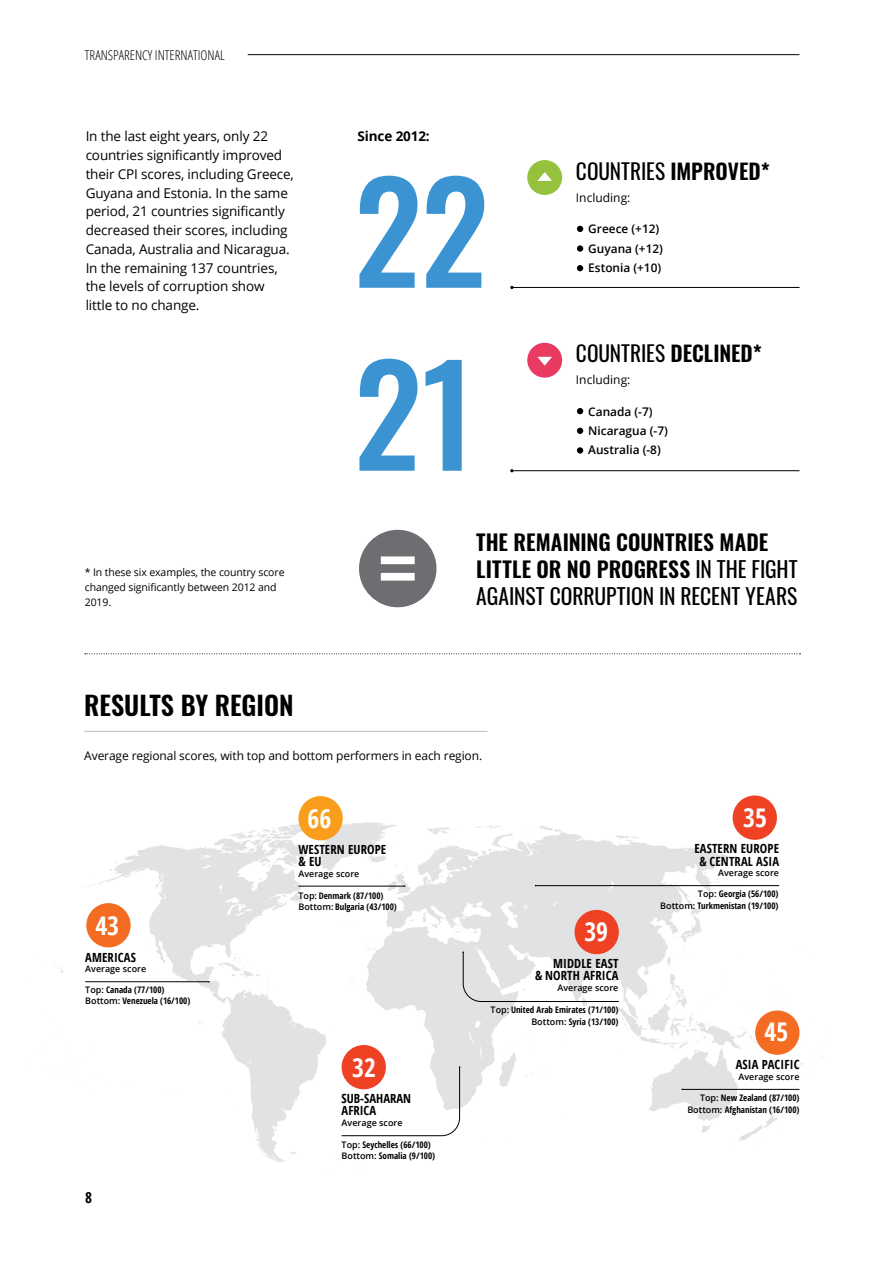
<style>
.page{position:relative;width:893px;height:1263px;background:#fff}
.page>*{position:absolute;margin:0;border:0;box-sizing:border-box;transform-origin:0 0}
.t1{font:500 136.8px/183px "Oswald";color:#3b94d1}
.t2{font:600 26.1px "Oswald";color:#000}
.t3{font:700 25.8px "Open Sans Condensed";color:#fff}
.t4{font:600 21.6px/27px "Oswald";letter-spacing:.005em;color:#000}
.t5{font:21.45px "Oswald";color:#000}
.t6{font:700 15px "Open Sans Condensed";color:#000}
.t7{font:13.5px/18.8px "Open Sans";letter-spacing:-.01em;color:#000}
.t8{font:300 condensed 13.5px "Open Sans";color:#000}
.t9{font:700 13.5px "Open Sans";letter-spacing:-.01em;color:#000}
.t10{font:700 12.6px/12.3px "Open Sans Condensed";letter-spacing:.01em;color:#000}
.t11{font:12px "Open Sans";letter-spacing:-.01em;color:#000}
.t12{font:600 11.85px/19.4px "Open Sans";color:#000}
.t13{font:10.5px/15px "Open Sans";letter-spacing:-.01em;color:#000}
.t14{font:700 9px/11.2px "Open Sans Condensed";color:#000}
.t15{font:600 9px "Open Sans";color:#000}
.s1{font-weight:600}
.s2{font-weight:400}
.s3{font-family:"Open Sans";font-weight:600}
</style>
<div class="page">
<img style="left:54px;top:796px;width:769px;height:366px">
<hr style="left:84px;top:731px;width:403px;height:1px;background:#bcbec0">
<svg style="left:85px;top:653px;width:715px;height:1px"></svg>
<hr style="left:512px;top:287px;width:287px;height:1px;background:#000">
<hr style="left:512px;top:470px;width:287px;height:1px;background:#000">
<div style="left:527px;top:160px;width:35px;height:35px;background:#95c13d;border-radius:50%"></div>
<svg style="left:537px;top:172px;width:15px;height:9px"></svg>
<div style="left:527px;top:343px;width:35px;height:35px;background:#e93a62;border-radius:50%"></div>
<svg style="left:537px;top:357px;width:15px;height:9px"></svg>
<div style="left:359px;top:530px;width:77px;height:77px;background:#6d6e71;border-radius:50%"></div>
<div style="left:381px;top:556px;width:34px;height:8px;background:#fff"></div>
<div style="left:381px;top:573px;width:34px;height:8px;background:#fff"></div>
<svg style="left:577px;top:226px;width:6px;height:6px"></svg>
<svg style="left:577px;top:408px;width:6px;height:6px"></svg>
<div style="left:577px;top:245px;width:6px;height:7px;background:#000;border-radius:50%"></div>
<svg style="left:577px;top:428px;width:6px;height:6px"></svg>
<div style="left:577px;top:447px;width:6px;height:7px;background:#000;border-radius:50%"></div>
<svg style="left:577px;top:265px;width:6px;height:6px"></svg>
<hr style="left:298px;top:886px;width:107px;height:1px;background:#000">
<svg style="left:341px;top:1066px;width:119px;height:70px"></svg>
<svg style="left:462px;top:951px;width:157px;height:51px"></svg>
<hr style="left:682px;top:1089px;width:117px;height:1px;background:#000">
<hr style="left:536px;top:885px;width:243px;height:1px;background:#000">
<hr style="left:85px;top:981px;width:124px;height:1px;background:#000">
<div style="left:86px;top:903px;width:45px;height:44px;background:#f36c21;border-radius:50%"></div>
<div style="left:574px;top:910px;width:45px;height:44px;background:#ef4123;border-radius:50%"></div>
<div style="left:298px;top:796px;width:45px;height:44px;background:#f99d1c;border-radius:50%"></div>
<div style="left:733px;top:795px;width:44px;height:45px;background:#ef4123;border-radius:50%"></div>
<div style="left:755px;top:1010px;width:44px;height:45px;background:#f36c21;border-radius:50%"></div>
<div style="left:342px;top:1045px;width:44px;height:44px;background:#ef4123;border-radius:50%"></div>
<hr style="left:248px;top:54px;width:551px;height:1px;background:#000">
<p class="t8" style="left:85px;top:46px;width:141px">TRANSPARENCY INTERNATIONAL</p>
<p class="t7" style="left:86px;top:127px;width:210px">In the last eight years, only 22 countries significantly improved their CPI scores, including Greece,<br>Guyana and Estonia. In the same period, 21 countries significantly decreased their scores, including<br>Canada, Australia and Nicaragua.<br>In the remaining 137 countries, the levels of corruption show little to no change.</p>
<p class="t13" style="left:85px;top:564px;width:201px">* In these six examples, the country score changed significantly between 2012 and<br>2019.</p>
<p class="t9" style="left:358px;top:127px;width:74px">Since 2012:</p>
<h1 class="t1" style="left:354px;top:149px;width:136px">22<br>21</h1>
<h3 class="t5" style="left:576px;top:152px;width:195px">COUNTRIES <span class="s1">IMPROVED*</span></h3>
<p class="t11" style="left:576px;top:189px;width:56px">Including:</p>
<p class="t12" style="left:588px;top:219px;width:76px">Greece (+12)<br>Guyana (+12)<br>Estonia (+10)</p>
<h3 class="t5" style="left:576px;top:335px;width:187px">COUNTRIES <span class="s1">DECLINED*</span></h3>
<p class="t11" style="left:576px;top:371px;width:56px">Including:</p>
<p class="t12" style="left:588px;top:401px;width:81px">Canada (-7)<br>Nicaragua (-7)<br>Australia (-8)</p>
<h3 class="t4" style="left:476px;top:530px;width:323px">THE REMAINING COUNTRIES MADE<br>LITTLE OR NO PROGRESS <span class="s2">IN THE FIGHT<br>AGAINST CORRUPTION IN RECENT YEARS</span></h3>
<h2 class="t2" style="left:84px;top:691px;width:211px">RESULTS BY REGION</h2>
<p class="t11" style="left:84px;top:747px;width:399px">Average regional scores, with top and bottom performers in each region.</p>
<h3 class="t3" style="left:307px;top:801px;width:25px">66</h3>
<h3 class="t3" style="left:743px;top:800px;width:25px">35</h3>
<p class="t10" style="left:298px;top:843px;width:89px">WESTERN EUROPE &amp; EU</p>
<p class="t15" style="left:298px;top:868px;width:62px">Average score</p>
<p class="t14" style="left:298px;top:890px;width:100px"><span class="s3">Top:</span> Denmark (87/100)<br><span class="s3">Bottom:</span> Bulgaria (43/100)</p>
<h3 class="t3" style="left:95px;top:908px;width:25px">43</h3>
<h3 class="t3" style="left:584px;top:914px;width:25px">39</h3>
<p class="t10" style="left:85px;top:951px;width:52px">AMERICAS</p>
<p class="t15" style="left:85px;top:963px;width:62px">Average score</p>
<p class="t14" style="left:85px;top:984px;width:107px"><span class="s3">Top:</span> Canada (77/100)<br><span class="s3">Bottom:</span> Venezuela (16/100)</p>
<p class="t6" style="left:85px;top:1187px;width:8px">8</p>
<h3 class="t3" style="left:352px;top:1049px;width:25px">32</h3>
<p class="t10" style="left:342px;top:1092px;width:71px">SUB-SAHARAN<br>AFRICA</p>
<p class="t15" style="left:342px;top:1117px;width:62px">Average score</p>
<p class="t14" style="left:342px;top:1138px;width:95px"><span class="s3">Top:</span> Seychelles (66/100)<br><span class="s3">Bottom:</span> Somalia (9/100)</p>
<p class="t10" style="left:535px;top:957px;width:85px;text-align:right">MIDDLE EAST<br>&amp; NORTH AFRICA</p>
<p class="t15" style="left:557px;top:981px;width:62px">Average score</p>
<p class="t14" style="left:491px;top:1004px;width:129px;text-align:right"><span class="s3">Top:</span> United Arab Emirates (71/100)<br><span class="s3">Bottom:</span> Syria (13/100)</p>
<p class="t10" style="left:694px;top:842px;width:86px;text-align:center">EASTERN EUROPE &amp; CENTRAL ASIA</p>
<p class="t15" style="left:718px;top:867px;width:62px">Average score</p>
<p class="t14" style="left:660px;top:888px;width:120px;text-align:right"><span class="s3">Top:</span> Georgia (56/100)<br><span class="s3">Bottom:</span> Turkmenistan (19/100)</p>
<h3 class="t3" style="left:765px;top:1014px;width:25px">45</h3>
<p class="t10" style="left:736px;top:1058px;width:65px">ASIA PACIFIC</p>
<p class="t15" style="left:738px;top:1071px;width:62px">Average score</p>
<p class="t14" style="left:687px;top:1092px;width:114px;text-align:right"><span class="s3">Top:</span> New Zealand (87/100)<br><span class="s3">Bottom:</span> Afghanistan (16/100)</p>
</div>
